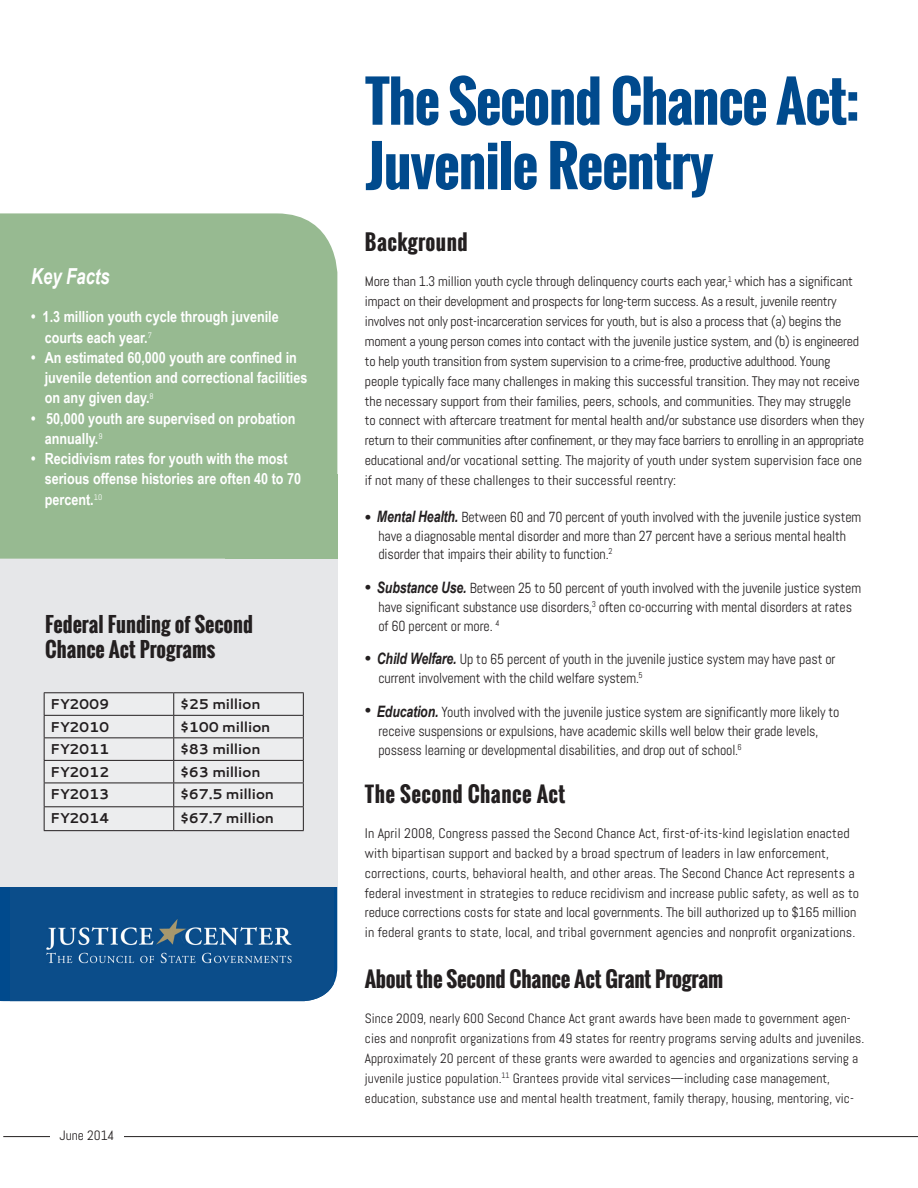
<style>
.page{position:relative;width:918px;height:1188px;background:#fff}
.page>*{position:absolute;margin:0;border:0;box-sizing:border-box;transform-origin:0 0}
.t1{font:700 54.9px "Oswald";letter-spacing:-.025em;color:#004a8d}
.t2{font:italic 700 22.05px "Arial Narrow";color:#fff;scale:.92 1}
.t3{font:700 21px "Oswald";letter-spacing:-.01em;color:#231f20}
.t4{font:700 21px "Oswald";letter-spacing:.02em;color:#231f20}
.t5{font:700 20.25px/24.3px "Oswald";color:#231f20}
.t6{font:700 15.3px/20.2px "Arial Narrow";color:#fff}
.t7{font:14.55px/18.8px "Abel";letter-spacing:-.01em;color:#231f20;scale:.95 1}
.t8{font:700 14.25px "Cantarell";letter-spacing:-.02em;color:#231f20}
.t9{font:13.8px/20px "Abel";letter-spacing:-.01em;color:#231f20}
.t10{font:13.5px/19.8px "Abel";color:#231f20}
.s1{font-size:13.8px}
.s2{font-family:"Arial Narrow";font-weight:700;font-style:italic;font-size:15.75px}
</style>
<div class="page">
<svg style="left:0;top:887px;width:337px;height:114px"></svg>
<img style="left:10px;top:887px;width:324px;height:114px">
<div style="left:0;top:555px;width:338px;height:332px;background:#e6e7e9"></div>
<div style="left:0;top:213px;width:337px;height:346px;background:#97ba91"></div>
<hr style="left:3px;top:1136px;width:915px;height:1px;background:#231f20">
<div style="left:50px;top:1121px;width:74px;height:23px;background:#fff"></div>
<hr style="left:44px;top:692px;width:130px;height:1px;background:#231f20">
<hr style="left:174px;top:692px;width:130px;height:1px;background:#231f20">
<svg style="left:44px;top:693px;width:260px;height:138px"></svg>
<hr style="left:174px;top:806px;width:130px;height:1px;background:#231f20">
<hr style="left:174px;top:830px;width:130px;height:1px;background:#231f20">
<p class="t2" style="left:31px;top:260px;width:87px">Key Facts</p>
<p class="t6" style="left:45px;top:306px;width:236px;text-indent:-14px">• 1.3 million youth cycle through juvenile courts each year.<sup>7</sup></p>
<p class="t6" style="left:45px;top:347px;width:264px;text-indent:-14px">• An estimated 60,000 youth are confined in juvenile detention and correctional facilities on any given day.<sup>8</sup></p>
<p class="t6" style="left:45px;top:407px;width:252px;text-indent:-14px">• 50,000 youth are supervised on probation annually.<sup>9</sup></p>
<p class="t6" style="left:45px;top:448px;width:258px;text-indent:-14px">• Recidivism rates for youth with the most serious offense histories are often 40 to 70 percent.<sup>10</sup></p>
<p class="t5" style="left:45px;top:613px;width:209px">Federal Funding of Second<br>Chance Act Programs</p>
<p class="t8" style="left:50px;top:694px;width:61px">FY2009</p>
<p class="t8" style="left:180px;top:694px;width:82px">$25 million</p>
<p class="t8" style="left:50px;top:717px;width:61px">FY2010</p>
<p class="t8" style="left:180px;top:717px;width:92px">$100 million</p>
<p class="t8" style="left:50px;top:739px;width:61px">FY2011</p>
<p class="t8" style="left:180px;top:739px;width:82px">$83 million</p>
<p class="t8" style="left:50px;top:762px;width:61px">FY2012</p>
<p class="t8" style="left:180px;top:762px;width:82px">$63 million</p>
<p class="t8" style="left:50px;top:784px;width:61px">FY2013</p>
<p class="t8" style="left:180px;top:784px;width:96px">$67.5 million</p>
<p class="t8" style="left:50px;top:808px;width:61px">FY2014</p>
<p class="t8" style="left:180px;top:808px;width:96px">$67.7 million</p>
<p class="t10" style="left:60px;top:1125px;width:56px">June 2014</p>
<p class="t1" style="left:365px;top:60px;width:496px">The Second Chance Act:</p>
<p class="t1" style="left:366px;top:125px;width:349px">Juvenile Reentry</p>
<p class="t4" style="left:365px;top:227px;width:104px">Background</p>
<p class="t9" style="left:365px;top:272px;width:501px">More than 1.3 million youth cycle through delinquency courts each year,<sup>1</sup> which has a significant impact on their development and prospects for long-term success. As a result, juvenile reentry involves not only post-incarceration services for youth, but is also a process that (a) begins the moment a young person comes into contact with the juvenile justice system, and (b) is engineered to help youth transition from system supervision to a crime-free, productive adulthood. Young people typically face many challenges in making this successful transition. They may not receive the necessary support from their families, peers, schools, and communities. They may struggle to connect with aftercare treatment for mental health and/or substance use disorders when they return to their communities after confinement, or they may face barriers to enrolling in an appropriate educational and/or vocational setting. The majority of youth under system supervision face one if not many of these challenges to their successful reentry:</p>
<p class="t7" style="left:378px;top:507px;width:510px;text-indent:-14px"><span class="s1">•</span> <span class="s2">Mental Health.</span> Between 60 and 70 percent of youth involved with the juvenile justice system have a diagnosable mental disorder and more than 27 percent have a serious mental health disorder that impairs their ability to function.<sup>2</sup></p>
<p class="t7" style="left:378px;top:579px;width:510px;text-indent:-14px"><span class="s1">•</span> <span class="s2">Substance Use.</span> Between 25 to 50 percent of youth involved with the juvenile justice system have significant substance use disorders,<sup>3</sup> often co-occurring with mental disorders at rates of 60 percent or more. <sup>4</sup></p>
<p class="t7" style="left:378px;top:650px;width:483px;text-indent:-14px"><span class="s1">•</span> <span class="s2">Child Welfare.</span> Up to 65 percent of youth in the juvenile justice system may have past or current involvement with the child welfare system.<sup>5</sup></p>
<p class="t7" style="left:378px;top:702px;width:487px;line-height:19.2px;text-indent:-14px"><span class="s1">•</span> <span class="s2">Education.</span> Youth involved with the juvenile justice system are significantly more likely to receive suspensions or expulsions, have academic skills well below their grade levels, possess learning or developmental disabilities, and drop out of school.<sup>6</sup></p>
<p class="t4" style="left:365px;top:778px;width:202px">The Second Chance Act</p>
<p class="t9" style="left:365px;top:823px;width:496px">In April 2008, Congress passed the Second Chance Act, first-of-its-kind legislation enacted with bipartisan support and backed by a broad spectrum of leaders in law enforcement, corrections, courts, behavioral health, and other areas. The Second Chance Act represents a federal investment in strategies to reduce recidivism and increase public safety, as well as to reduce corrections costs for state and local governments. The bill authorized up to $165 million in federal grants to state, local, and tribal government agencies and nonprofit organizations.</p>
<p class="t3" style="left:365px;top:964px;width:360px">About the Second Chance Act Grant Program</p>
<p class="t10" style="left:365px;top:1009px;width:501px">Since 2009, nearly 600 Second Chance Act grant awards have been made to government agen&shy;cies and nonprofit organizations from 49 states for reentry programs serving adults and juveniles.<br>Approximately 20 percent of these grants were awarded to agencies and organizations serving a juvenile justice population.<sup>11</sup> Grantees provide vital services—including case management, education, substance use and mental health treatment, family therapy, housing, mentoring, vic-</p>
</div>
